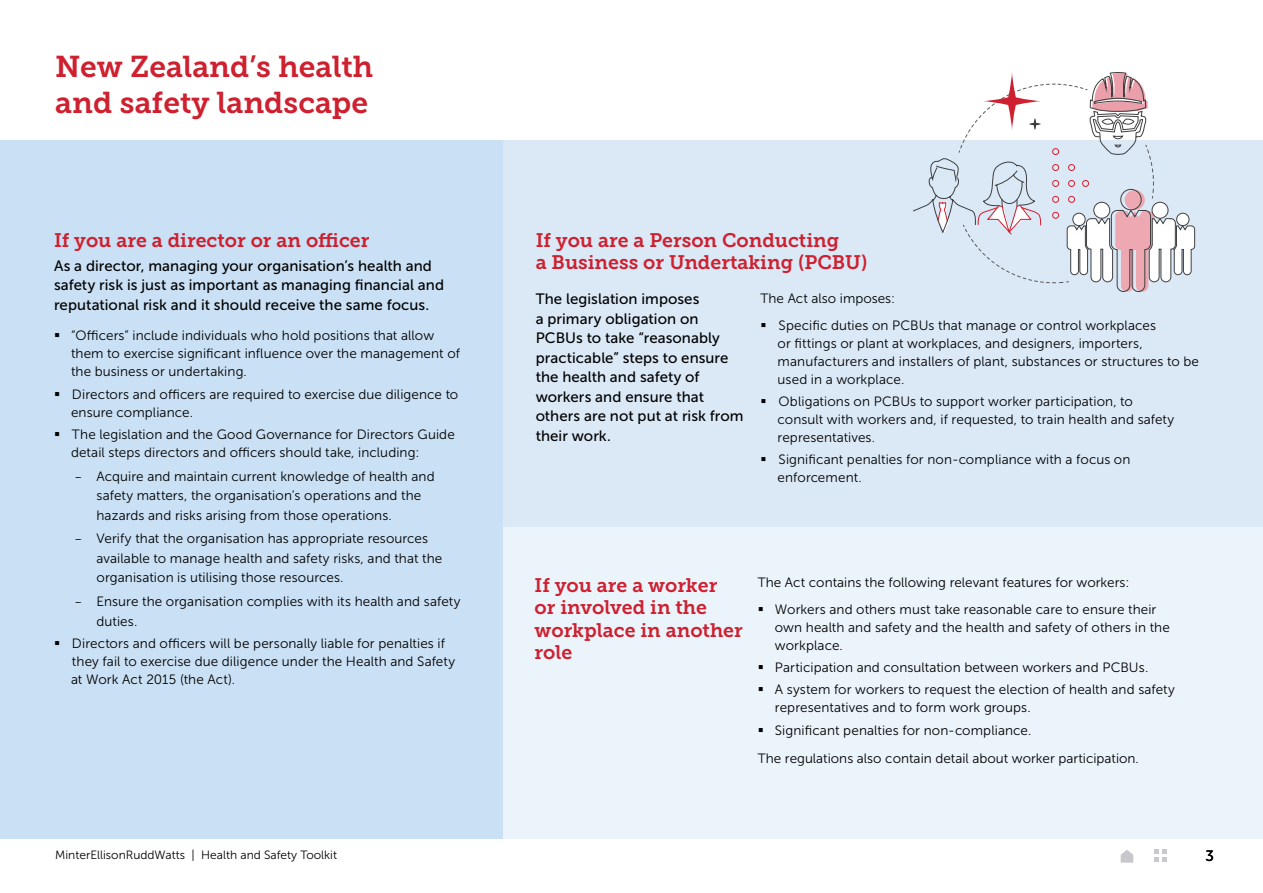
<style>
.page{position:relative;width:1263px;height:893px;background:#fff}
.page>*{position:absolute;margin:0;border:0;box-sizing:border-box;transform-origin:0 0}
.t1{font:30px/36px "Museo Slab 700";color:#ce202f}
.t2{font:19.5px/22.5px "Museo Slab 700";color:#ce202f}
.t3{font:15px/19.5px "Museo Sans 500";letter-spacing:.005em;color:#000}
.t4{font:13.5px/18px "Museo Sans 300";letter-spacing:.005em;color:#000}
.t5{font:12px "Museo Sans 300";color:#000}
.s1{font-family:"Source Sans Pro"}
</style>
<div class="page">
<svg style="left:1121px;top:850px;width:12px;height:13px"></svg>
<svg style="left:1154px;top:849px;width:13px;height:13px"></svg>
<div style="left:503px;top:527px;width:760px;height:312px;background:#ebf3fb"></div>
<div style="left:446px;top:140px;width:817px;height:387px;background:#dbe9f7"></div>
<div style="left:1px;top:140px;width:502px;height:699px;background:#cae0f4"></div>
<svg style="left:913px;top:72px;width:282px;height:220px"></svg>
<h1 class="t1" style="left:55px;top:49px;width:319px">New Zealand’s health and safety landscape</h1>
<h2 class="t2" style="left:54px;top:229px;width:317px">If you are a director or an officer</h2>
<p class="t3" style="left:54px;top:256px;width:392px">As a director, managing your organisation’s health and safety risk is just as important as managing financial and reputational risk and it should receive the same focus.</p>
<p class="t4" style="left:71px;top:327px;width:390px">“Officers” include individuals who hold positions that allow them to exercise significant influence over the management of the business or undertaking.</p>
<p class="t4" style="left:71px;top:385px;width:389px">Directors and officers are required to exercise due diligence to ensure compliance.</p>
<p class="t4" style="left:71px;top:425px;width:385px">The legislation and the Good Governance for Directors Guide detail steps directors and officers should take, including:</p>
<p class="t4" style="left:97px;top:466px;width:340px;line-height:19.5px;text-indent:-21px"><span class="s1">–</span> Acquire and maintain current knowledge of health and safety matters, the organisation’s operations and the hazards and risks arising from those operations.</p>
<p class="t4" style="left:97px;top:529px;width:347px;line-height:19.5px;text-indent:-21px"><span class="s1">–</span> Verify that the organisation has appropriate resources available to manage health and safety risks, and that the organisation is utilising those resources.</p>
<p class="t4" style="left:97px;top:592px;width:365px;line-height:19.5px;text-indent:-21px"><span class="s1">–</span> Ensure the organisation complies with its health and safety duties.</p>
<p class="t4" style="left:71px;top:634px;width:386px">Directors and officers will be personally liable for penalties if they fail to exercise due diligence under the Health and Safety at Work Act 2015 (the Act).</p>
<p class="t5" style="left:55px;top:848px;width:283px">MinterEllisonRuddWatts | Health and Safety Toolkit</p>
<h2 class="t2" style="left:536px;top:229px;width:333px">If you are a Person Conducting<br>a Business or Undertaking (PCBU)</h2>
<p class="t3" style="left:536px;top:290px;width:209px">The legislation imposes<br>a primary obligation on<br>PCBUs to take “reasonably practicable” steps to ensure the health and safety of workers and ensure that others are not put at risk from their work.</p>
<p class="t4" style="left:779px;top:285px;width:379px;line-height:26.5px;text-indent:-18px">The Act also imposes:<br>Specific duties on PCBUs that manage or control workplaces</p>
<p class="t4" style="left:778px;top:334px;width:423px">or fittings or plant at workplaces, and designers, importers, manufacturers and installers of plant, substances or structures to be used in a workplace.</p>
<p class="t4" style="left:778px;top:392px;width:398px">Obligations on PCBUs to support worker participation, to consult with workers and, if requested, to train health and safety representatives.</p>
<p class="t4" style="left:778px;top:451px;width:354px">Significant penalties for non-compliance with a focus on enforcement.</p>
<h2 class="t2" style="left:535px;top:574px;width:210px">If you are a worker or involved in the workplace in another role</h2>
<p class="t4" style="left:775px;top:570px;width:383px;line-height:26.5px;text-indent:-17px">The Act contains the following relevant features for workers:<br>Workers and others must take reasonable care to ensure their</p>
<p class="t4" style="left:775px;top:618px;width:396px">own health and safety and the health and safety of others in the workplace.</p>
<p class="t4" style="left:775px;top:656px;width:401px;line-height:22.2px">Participation and consultation between workers and PCBUs.<br>A system for workers to request the election of health and safety</p>
<p class="t4" style="left:775px;top:697px;width:258px;line-height:22.2px">representatives and to form work groups.<br>Significant penalties for non-compliance.</p>
<p class="t4" style="left:758px;top:749px;width:382px">The regulations also contain detail about worker participation.</p>
<p class="t3" style="left:1205px;top:846px;width:10px">3</p>
</div>
